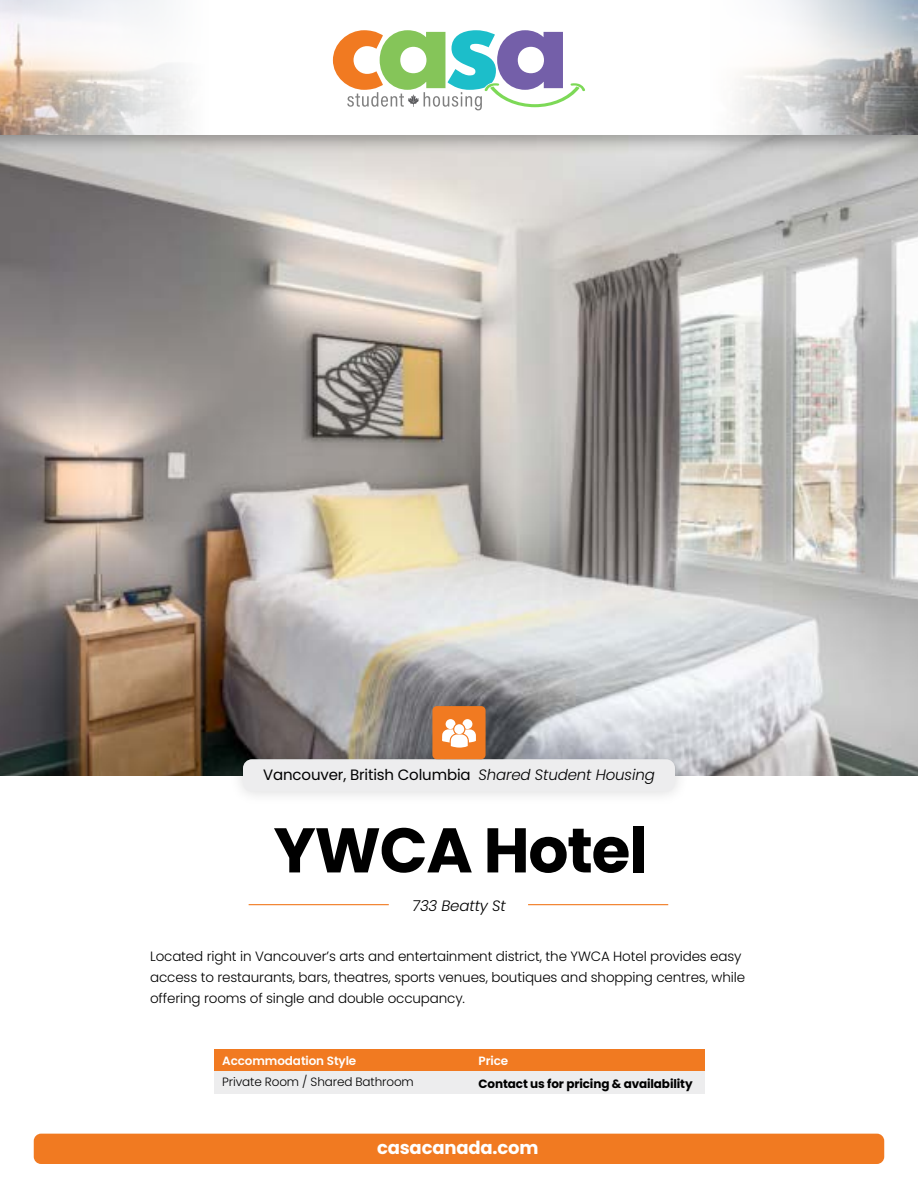
<style>
.page{position:relative;width:918px;height:1188px;background:#fff}
.page>*{position:absolute;margin:0;border:0;box-sizing:border-box;transform-origin:0 0}
.t1{font:700 63px "Poppins";letter-spacing:-.02em;color:#000}
.t2{font:700 18px "Poppins";letter-spacing:-.01em;color:#fff}
.t3{font:15px "Poppins";letter-spacing:-.01em;color:#000}
.t4{font:italic 300 15px "Poppins";letter-spacing:-.01em;color:#000}
.t5{font:300 13.5px/21px "Poppins";letter-spacing:-.01em;color:#000}
.t6{font:700 12px "Poppins";letter-spacing:-.01em;color:#000}
.t7{font:300 12px "Poppins";letter-spacing:-.01em;color:#000}
.t8{font:600 12px "Poppins";letter-spacing:-.01em;color:#fff}
.s1{font-weight:300;font-style:italic}
</style>
<div class="page">
<img style="left:0;top:154px;width:918px;height:621px">
<div style="left:0;top:0;width:918px;height:154px;background:#000;opacity:.3"></div>
<div style="left:0;top:0;width:918px;height:135px;background:#fff"></div>
<svg style="left:333px;top:30px;width:252px;height:80px"></svg>
<img style="left:0;top:0;width:185px;height:135px">
<img style="left:735px;top:0;width:183px;height:135px">
<div style="left:229px;top:745px;width:460px;height:60px;background:#000;opacity:.15"></div>
<div style="left:243px;top:759px;width:432px;height:33px;background:#ededee;border-radius:9px"></div>
<div style="left:432px;top:706px;width:54px;height:53px;background:#f17a21;border-radius:4px"></div>
<svg style="left:442px;top:719px;width:34px;height:29px"></svg>
<hr style="left:249px;top:904px;width:140px;height:1px;background:#f17a21">
<hr style="left:528px;top:904px;width:140px;height:1px;background:#f17a21">
<div style="left:34px;top:1134px;width:850px;height:30px;background:#f17a21;border-radius:7px"></div>
<div style="left:214px;top:1049px;width:490px;height:23px;background:#f17a21"></div>
<div style="left:214px;top:1071px;width:490px;height:23px;background:#ededee"></div>
<p class="t3" style="left:263px;top:766px;width:393px">Vancouver, British Columbia <span class="s1">Shared Student Housing</span></p>
<h1 class="t1" style="left:274px;top:814px;width:376px">YWCA Hotel</h1>
<p class="t4" style="left:412px;top:897px;width:95px">733 Beatty St</p>
<p class="t5" style="left:150px;top:946px;width:596px">Located right in Vancouver’s arts and entertainment district, the YWCA Hotel provides easy access to restaurants, bars, theatres, sports venues, boutiques and shopping centres, while offering rooms of single and double occupancy.</p>
<p class="t8" style="left:222px;top:1054px;width:136px">Accommodation Style</p>
<p class="t8" style="left:479px;top:1054px;width:31px">Price</p>
<p class="t7" style="left:222px;top:1075px;width:193px">Private Room / Shared Bathroom</p>
<p class="t6" style="left:479px;top:1077px;width:216px">Contact us for pricing &amp; availability</p>
<h2 class="t2" style="left:377px;top:1137px;width:163px">casacanada.com</h2>
</div>
